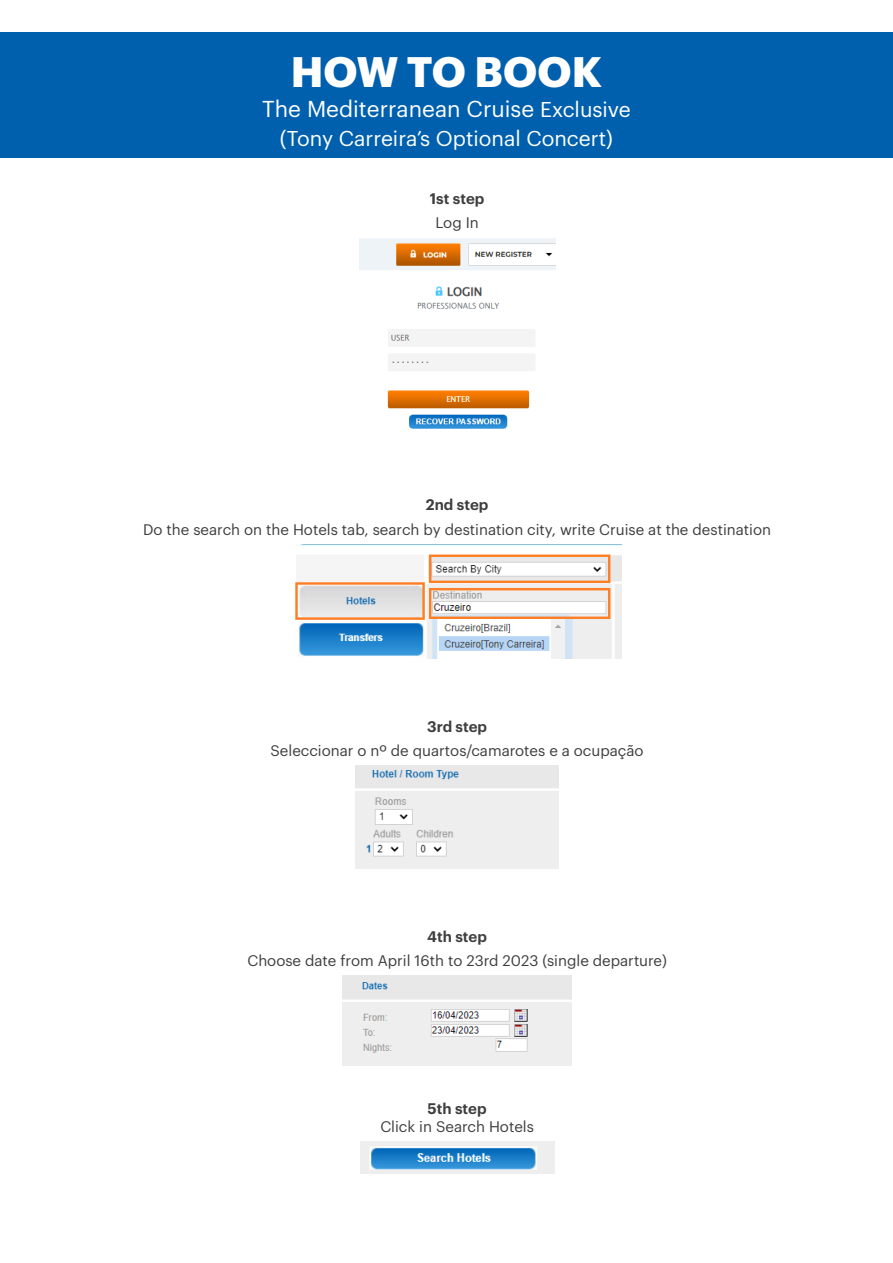
<style>
.page{position:relative;width:893px;height:1263px;background:#fff}
.page>*{position:absolute;margin:0;border:0;box-sizing:border-box;transform-origin:0 0}
.t1{font:700 41.7px "Graphik";letter-spacing:.005em;color:#fff}
.t2{font:22.5px "Graphik";color:#fff}
.t3{font:21px "Graphik";color:#fff}
.t4{font:15px/18px "Graphik";color:#3e3e3f;text-align:center}
.t5{font:600 15px "Graphik";color:#3e3e3f}
.s1{font-size:21px}
.s2{font-weight:600}
</style>
<div class="page">
<div style="left:0;top:32px;width:893px;height:125px;background:#0160ae"></div>
<img style="left:359px;top:238px;width:196px;height:191px">
<img style="left:295px;top:544px;width:327px;height:115px">
<img style="left:356px;top:766px;width:203px;height:103px">
<img style="left:342px;top:975px;width:230px;height:90px">
<img style="left:360px;top:1141px;width:194px;height:32px">
<p class="t1" style="left:291px;top:40px;width:313px">HOW TO BOOK</p>
<p class="t2" style="left:262px;top:92px;width:370px">The Mediterranean Cruise <span class="s1">Exclusive</span></p>
<p class="t3" style="left:280px;top:123px;width:335px">(Tony Carreira’s Optional Concert)</p>
<p class="t5" style="left:430px;top:187px;width:56px">1st step</p>
<p class="t4" style="left:435px;top:213px;width:45px">Log In</p>
<p class="t5" style="left:426px;top:493px;width:64px">2nd step</p>
<p class="t4" style="left:143px;top:519px;width:629px">Do the search on the Hotels tab, search by destination city, write Cruise at the destination</p>
<p class="t5" style="left:427px;top:715px;width:61px">3rd step</p>
<p class="t4" style="left:271px;top:741px;width:375px">Seleccionar o nº de quartos/camarotes e a ocupação</p>
<p class="t5" style="left:427px;top:925px;width:61px">4th step</p>
<p class="t4" style="left:247px;top:950px;width:421px">Choose date from April 16th to 23rd 2023 (single departure)</p>
<p class="t4" style="left:380px;top:1098px;width:155px"><span class="s2">5th step<br></span>Click in Search Hotels</p>
</div>
